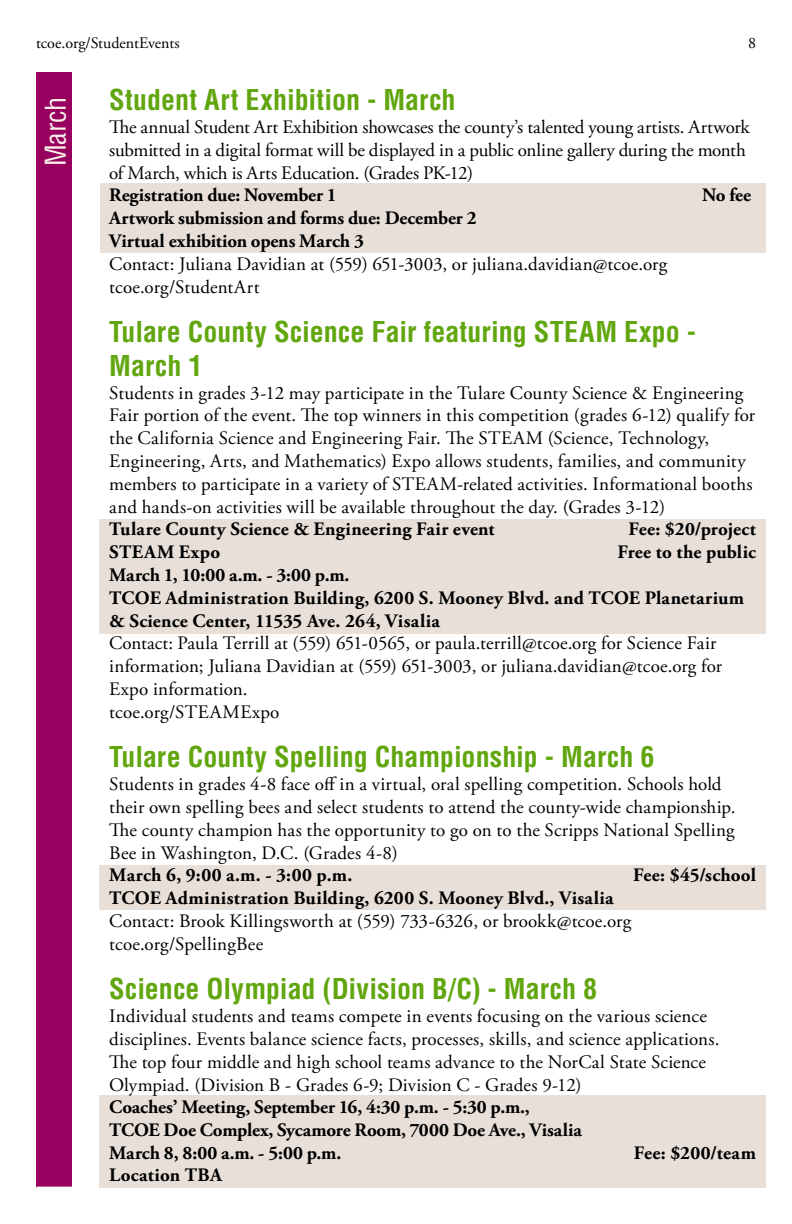
<style>
.page{position:relative;width:792px;height:1224px;background:#fff}
.page>*{position:absolute;margin:0;border:0;box-sizing:border-box;transform-origin:0 0}
.t1{font:700 condensed 28px/33.6px "Helvetica LT Std";color:#61a60e}
.t2{font:condensed 28px "Helvetica LT Std";color:#f8efe8}
.t3{font:19px/22.8px "Adobe Garamond Pro";letter-spacing:.01em;color:#000}
.t4{font:700 19px/22.8px "Adobe Garamond Pro";letter-spacing:.005em;color:#000}
.t5{font:19px/22.8px "Adobe Garamond Pro";letter-spacing:-.01em;color:#000}
.t6{font:700 19px "Adobe Garamond Pro";letter-spacing:.03em;color:#000}
.t7{font:16px "Adobe Garamond Pro";color:#000}
</style>
<div class="page">
<div style="left:100px;top:183px;width:666px;height:69px;background:#e7dfd8"></div>
<div style="left:99px;top:1095px;width:667px;height:93px;background:#e7dfd8"></div>
<div style="left:99px;top:519px;width:667px;height:115px;background:#e7dfd8"></div>
<div style="left:99px;top:865px;width:667px;height:45px;background:#e7dfd8"></div>
<div style="left:36px;top:72px;width:36px;height:1116px;background:#97005e"></div>
<p class="t7" style="left:36px;top:33px;width:145px">tcoe.org/StudentEvents</p>
<p class="t7" style="left:748px;top:33px;width:9px">8</p>
<h1 class="t1" style="left:109px;top:83px;width:348px">Student Art Exhibition - March</h1>
<p class="t5" style="left:109px;top:116px;width:642px">The annual Student Art Exhibition showcases the county’s talented young artists. Artwork submitted in a digital format will be displayed in a public online gallery during the month of March, which is Arts Education. (Grades PK-12)</p>
<p class="t4" style="left:109px;top:184px;width:229px">Registration due: November 1</p>
<p class="t4" style="left:702px;top:184px;width:51px">No fee</p>
<p class="t4" style="left:109px;top:207px;width:369px">Artwork submission and forms due: December 2<br>Virtual exhibition opens March 3</p>
<p class="t3" style="left:109px;top:253px;width:559px">Contact: Juliana Davidian at (559) 651-3003, or juliana.davidian@tcoe.org tcoe.org/StudentArt</p>
<h1 class="t1" style="left:109px;top:315px;width:589px">Tulare County Science Fair featuring STEAM Expo -<br>March 1</h1>
<p class="t3" style="left:109px;top:382px;width:647px">Students in grades 3-12 may participate in the Tulare County Science &amp; Engineering Fair portion of the event. The top winners in this competition (grades 6-12) qualify for the California Science and Engineering Fair. The STEAM (Science, Technology, Engineering, Arts, and Mathematics) Expo allows students, families, and community members to participate in a variety of STEAM-related activities. Informational booths and hands-on activities will be available throughout the day. (Grades 3-12)</p>
<p class="t4" style="left:109px;top:518px;width:387px">Tulare County Science &amp; Engineering Fair event</p>
<p class="t4" style="left:629px;top:518px;width:129px">Fee: $20/project</p>
<p class="t6" style="left:109px;top:541px;width:112px">STEAM Expo</p>
<p class="t4" style="left:618px;top:541px;width:140px">Free to the public</p>
<p class="t4" style="left:109px;top:564px;width:637px">March 1, 10:00 a.m. - 3:00 p.m.<br>TCOE Administration Building, 6200 S. Mooney Blvd. and TCOE Planetarium &amp; Science Center, 11535 Ave. 264, Visalia</p>
<p class="t3" style="left:109px;top:633px;width:614px">Contact: Paula Terrill at (559) 651-0565, or paula.terrill@tcoe.org for Science Fair information; Juliana Davidian at (559) 651-3003, or juliana.davidian@tcoe.org for Expo information.<br>tcoe.org/STEAMExpo</p>
<h1 class="t1" style="left:109px;top:740px;width:547px">Tulare County Spelling Championship - March 6</h1>
<p class="t3" style="left:109px;top:773px;width:628px">Students in grades 4-8 face off in a virtual, oral spelling competition. Schools hold their own spelling bees and select students to attend the county-wide championship.<br>The county champion has the opportunity to go on to the Scripps National Spelling Bee in Washington, D.C. (Grades 4-8)</p>
<p class="t4" style="left:109px;top:864px;width:245px">March 6, 9:00 a.m. - 3:00 p.m.</p>
<p class="t4" style="left:633px;top:864px;width:124px">Fee: $45/school</p>
<p class="t4" style="left:109px;top:887px;width:506px">TCOE Administration Building, 6200 S. Mooney Blvd., Visalia</p>
<p class="t3" style="left:109px;top:910px;width:524px">Contact: Brook Killingsworth at (559) 733-6326, or brookk@tcoe.org tcoe.org/SpellingBee</p>
<h1 class="t1" style="left:109px;top:972px;width:490px">Science Olympiad (Division B/C) - March 8</h1>
<p class="t3" style="left:109px;top:1005px;width:612px">Individual students and teams compete in events focusing on the various science disciplines. Events balance science facts, processes, skills, and science applications.<br>The top four middle and high school teams advance to the NorCal State Science Olympiad. (Division B - Grades 6-9; Division C - Grades 9-12)</p>
<p class="t4" style="left:109px;top:1096px;width:474px">Coaches’ Meeting, September 16, 4:30 p.m. - 5:30 p.m.,<br>TCOE Doe Complex, Sycamore Room, 7000 Doe Ave., Visalia<br>March 8, 8:00 a.m. - 5:00 p.m.</p>
<h1 class="t2" style="left:38px;top:166px;width:71px;rotate:-90deg">March</h1>
<p class="t4" style="left:634px;top:1142px;width:124px">Fee: $200/team</p>
<p class="t4" style="left:109px;top:1164px;width:114px">Location TBA</p>
</div>
